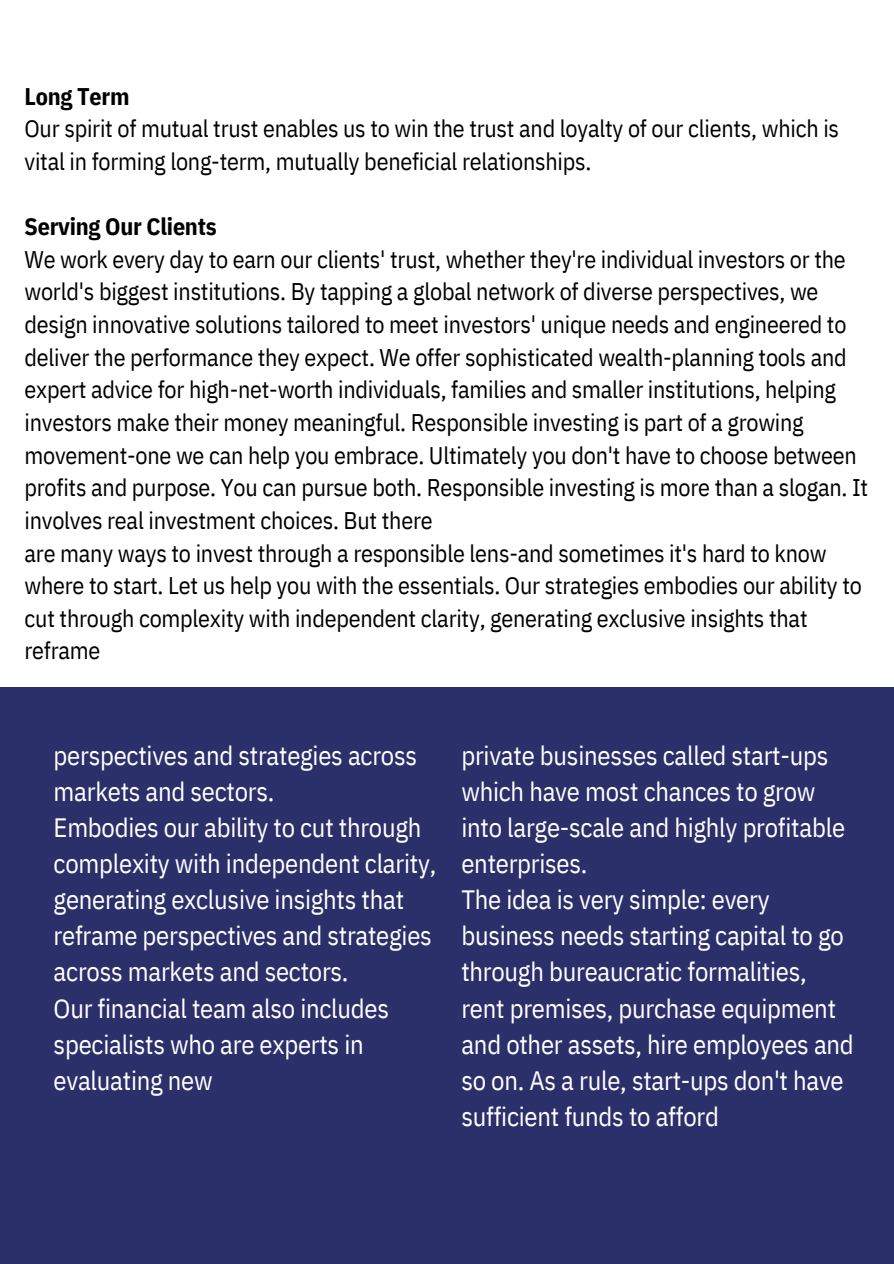
<style>
.page{position:relative;width:894px;height:1264px;background:#fff}
.page>*{position:absolute;margin:0;border:0;box-sizing:border-box;transform-origin:0 0}
.t1{font:26.55px/36px "IBM Plex Sans Cond";letter-spacing:-.01em;color:#fff}
.t2{font:24px/32.7px "IBM Plex Sans Cond";letter-spacing:-.01em;color:#000}
.t3{font:700 24px "IBM Plex Sans Cond";letter-spacing:-.01em;color:#000}
</style>
<div class="page">
<div style="left:0;top:687px;width:893px;height:576px;background:#2b306b"></div>
<p class="t3" style="left:25px;top:80px;width:106px">Long Term</p>
<p class="t2" style="left:25px;top:112px;width:815px">Our spirit of mutual trust enables us to win the trust and loyalty of our clients, which is vital in forming long-term, mutually beneficial relationships.</p>
<p class="t3" style="left:25px;top:210px;width:193px">Serving Our Clients</p>
<p class="t2" style="left:25px;top:242px;width:844px">We work every day to earn our clients' trust, whether they're individual investors or the world's biggest institutions. By tapping a global network of diverse perspectives, we design innovative solutions tailored to meet investors' unique needs and engineered to deliver the performance they expect. We offer sophisticated wealth-planning tools and expert advice for high-net-worth individuals, families and smaller institutions, helping investors make their money meaningful. Responsible investing is part of a growing movement-one we can help you embrace. Ultimately you don't have to choose between profits and purpose. You can pursue both. Responsible investing is more than a slogan. It involves real investment choices. But there<br>are many ways to invest through a responsible lens-and sometimes it's hard to know where to start. Let us help you with the essentials. Our strategies embodies our ability to cut through complexity with independent clarity, generating exclusive insights that reframe</p>
<p class="t1" style="left:54px;top:737px;width:384px">perspectives and strategies across markets and sectors.<br>Embodies our ability to cut through complexity with independent clarity, generating exclusive insights that reframe perspectives and strategies across markets and sectors.<br>Our financial team also includes specialists who are experts in evaluating new</p>
<p class="t1" style="left:461px;top:737px;width:394px">private businesses called start-ups which have most chances to grow into large-scale and highly profitable enterprises.<br>The idea is very simple: every business needs starting capital to go through bureaucratic formalities, rent premises, purchase equipment and other assets, hire employees and so on. As a rule, start-ups don't have sufficient funds to afford</p>
</div>
